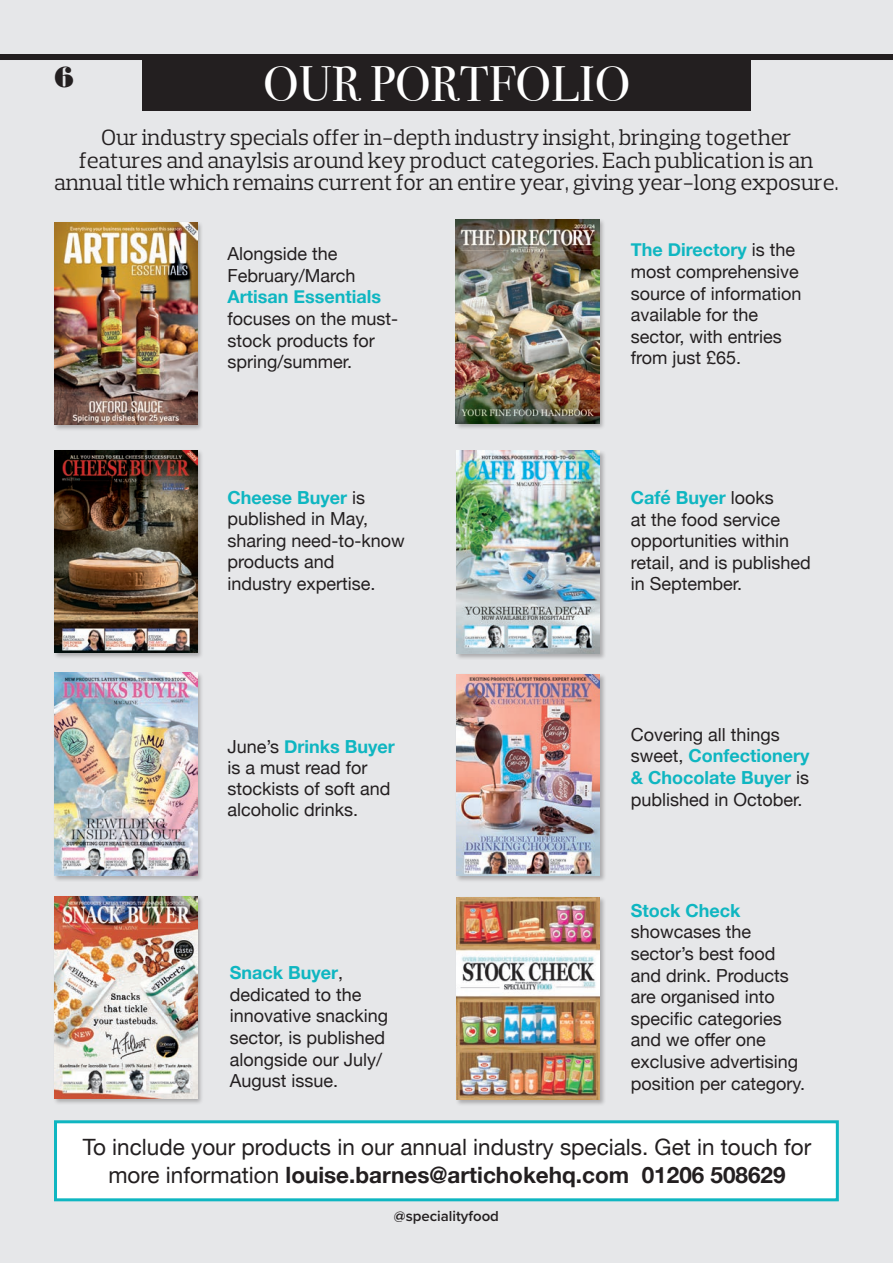
<style>
.page{position:relative;width:893px;height:1263px;background:#e6e7e9}
.page>*{position:absolute;margin:0;border:0;box-sizing:border-box;transform-origin:0 0}
.t1{font:49.5px "Bodoni Svty Two OSITCTT";color:#fff}
.t2{font:700 expanded 30px "Bodoni URW";color:#231f20}
.t3{font:22.5px/22.5px "Prelo Slab";letter-spacing:-.01em;color:#231f20;text-align:center}
.t4{font:22.5px/28.5px "Helvetica Neue";color:#231f20;text-align:center}
.t5{font:18px/21.6px "Helvetica Neue";color:#231f20}
.t6{font:600 15px "Proxima Nova";color:#231f20}
.s1{font-weight:700;color:#0fb6c1}
.s2{font-weight:700}
</style>
<div class="page">
<div style="left:53px;top:672px;width:151px;height:210px;background:#231f20;opacity:.3"></div>
<img style="left:54px;top:673px;width:143px;height:202px">
<div style="left:455px;top:673px;width:151px;height:209px;background:#231f20;opacity:.3"></div>
<img style="left:456px;top:674px;width:143px;height:201px">
<div style="left:53px;top:449px;width:151px;height:210px;background:#231f20;opacity:.3"></div>
<img style="left:54px;top:450px;width:143px;height:203px">
<div style="left:53px;top:221px;width:151px;height:210px;background:#231f20;opacity:.3"></div>
<img style="left:54px;top:222px;width:143px;height:203px">
<div style="left:455px;top:450px;width:151px;height:210px;background:#231f20;opacity:.3"></div>
<img style="left:456px;top:451px;width:143px;height:202px">
<div style="left:53px;top:896px;width:151px;height:210px;background:#231f20;opacity:.3"></div>
<img style="left:54px;top:897px;width:143px;height:202px">
<div style="left:455px;top:896px;width:151px;height:210px;background:#231f20;opacity:.3"></div>
<img style="left:456px;top:897px;width:143px;height:202px">
<div style="left:0;top:54px;width:893px;height:6px;background:#231f20"></div>
<div style="left:143px;top:56px;width:608px;height:55px;background:#231f20"></div>
<div style="left:455px;top:219px;width:151px;height:211px;background:#231f20;opacity:.3"></div>
<img style="left:456px;top:220px;width:143px;height:203px">
<div style="left:54px;top:1120px;width:785px;height:81px;background:#fff;border:3px solid #0fb6c1"></div>
<p class="t2" style="left:54px;top:60px;width:22px">6</p>
<p class="t1" style="left:263px;top:54px;width:369px">OUR PORTFOLIO</p>
<p class="t3" style="left:54px;top:127px;width:786px">Our industry specials offer in-depth industry insight, bringing together<br>features and anaylsis around key product categories. Each publication is an annual title which remains current for an entire year, giving year-long exposure.</p>
<p class="t5" style="left:227px;top:244px;width:172px">Alongside the<br>February/March<br><span class="s1">Artisan Essentials </span>focuses on the must&shy;stock products for spring/summer.</p>
<p class="t5" style="left:227px;top:487px;width:179px"><span class="s1">Cheese Buyer</span> is published in May, sharing need-to-know products and<br>industry expertise.</p>
<p class="t5" style="left:227px;top:737px;width:169px;line-height:21px">June’s <span class="s1">Drinks Buyer </span>is a must read for stockists of soft and alcoholic drinks.</p>
<p class="t5" style="left:230px;top:963px;width:160px"><span class="s1">Snack Buyer</span>, dedicated to the innovative snacking sector, is published alongside our July/<br>August issue.</p>
<p class="t5" style="left:631px;top:240px;width:172px"><span class="s1">The Directory</span> is the most comprehensive source of information available for the sector, with entries from just £65.</p>
<p class="t5" style="left:631px;top:488px;width:182px"><span class="s1">Café Buyer</span> looks<br>at the food service opportunities within retail, and is published in September.</p>
<p class="t5" style="left:631px;top:725px;width:180px">Covering all things sweet, <span class="s1">Confectionery &amp; Chocolate Buyer</span> is published in October.</p>
<p class="t5" style="left:631px;top:901px;width:176px"><span class="s1">Stock Check </span>showcases the sector’s best food and drink. Products are organised into specific categories and we offer one exclusive advertising position per category.</p>
<p class="t4" style="left:83px;top:1133px;width:730px">To include your products in our annual industry specials. Get in touch for more information <span class="s2">louise.barnes@artichokehq.com 01206 508629</span></p>
<p class="t6" style="left:394px;top:1205px;width:107px">@specialityfood</p>
</div>
